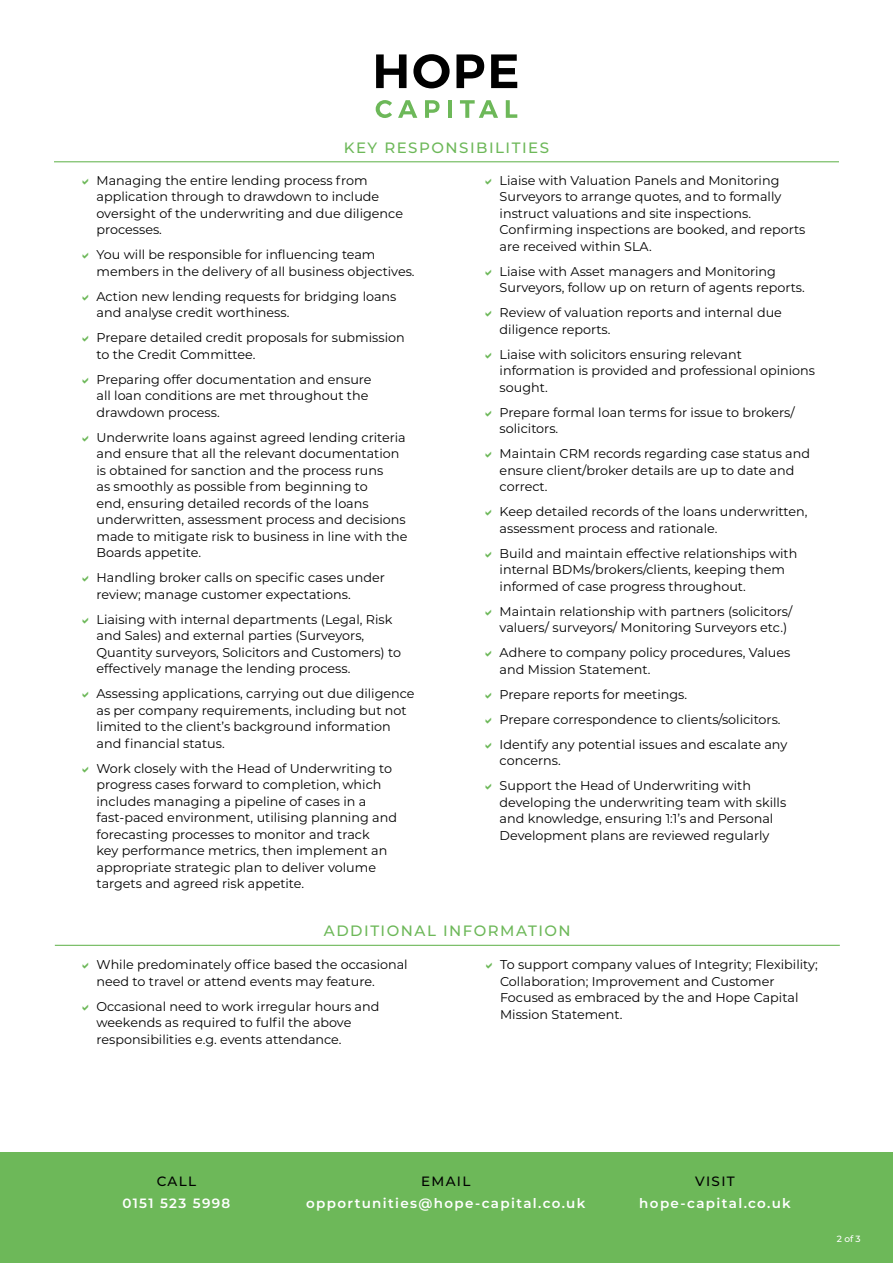
<style>
.page{position:relative;width:893px;height:1263px;background:#fff}
.page>*{position:absolute;margin:0;border:0;box-sizing:border-box;transform-origin:0 0}
.t1{font:500 15px "Montserrat";letter-spacing:.1em;color:#6db859}
.t2{font:600 13.5px "Montserrat";letter-spacing:.1em;color:#fff}
.t3{font:500 13.5px "Montserrat";letter-spacing:.1em;color:#000}
.t4{font:12.75px/16.5px "Montserrat";color:#000}
.t5{font:500 9px "Montserrat";color:#fff}
</style>
<div class="page">
<div style="left:0;top:1152px;width:893px;height:111px;background:#6db859"></div>
<svg style="left:376px;top:100px;width:16px;height:18px"></svg>
<svg style="left:398px;top:100px;width:19px;height:18px"></svg>
<svg style="left:425px;top:100px;width:15px;height:18px"></svg>
<hr style="left:448px;top:100px;width:4px;height:18px;background:#6db859">
<svg style="left:460px;top:100px;width:38px;height:18px"></svg>
<svg style="left:506px;top:100px;width:11px;height:18px"></svg>
<svg style="left:376px;top:54px;width:30px;height:34px"></svg>
<svg style="left:413px;top:54px;width:37px;height:34px"></svg>
<svg style="left:456px;top:54px;width:28px;height:34px"></svg>
<svg style="left:491px;top:54px;width:26px;height:34px"></svg>
<hr style="left:54px;top:161px;width:785px;height:1px;background:#6db859">
<hr style="left:55px;top:945px;width:785px;height:1px;background:#6db859">
<p class="t1" style="left:344px;top:137px;width:207px">KEY RESPONSIBILITIES</p>
<p class="t4" style="left:97px;top:171px;width:308px">Managing the entire lending process from application through to drawdown to include oversight of the underwriting and due diligence processes.</p>
<p class="t4" style="left:97px;top:246px;width:320px">You will be responsible for influencing team members in the delivery of all business objectives.</p>
<p class="t4" style="left:97px;top:287px;width:301px">Action new lending requests for bridging loans and analyse credit worthiness.</p>
<p class="t4" style="left:97px;top:329px;width:310px">Prepare detailed credit proposals for submission to the Credit Committee.</p>
<p class="t4" style="left:97px;top:370px;width:277px">Preparing offer documentation and ensure all loan conditions are met throughout the drawdown process.</p>
<p class="t4" style="left:97px;top:428px;width:313px">Underwrite loans against agreed lending criteria and ensure that all the relevant documentation is obtained for sanction and the process runs<br>as smoothly as possible from beginning to<br>end, ensuring detailed records of the loans underwritten, assessment process and decisions made to mitigate risk to business in line with the Boards appetite.</p>
<p class="t4" style="left:97px;top:569px;width:290px">Handling broker calls on specific cases under review; manage customer expectations.</p>
<p class="t4" style="left:97px;top:610px;width:306px">Liaising with internal departments (Legal, Risk and Sales) and external parties (Surveyors, Quantity surveyors, Solicitors and Customers) to effectively manage the lending process.</p>
<p class="t4" style="left:97px;top:685px;width:320px">Assessing applications, carrying out due diligence as per company requirements, including but not limited to the client’s background information and financial status.</p>
<p class="t4" style="left:97px;top:759px;width:302px">Work closely with the Head of Underwriting to progress cases forward to completion, which includes managing a pipeline of cases in a fast-paced environment, utilising planning and forecasting processes to monitor and track<br>key performance metrics, then implement an appropriate strategic plan to deliver volume targets and agreed risk appetite.</p>
<p class="t4" style="left:500px;top:171px;width:307px">Liaise with Valuation Panels and Monitoring Surveyors to arrange quotes, and to formally instruct valuations and site inspections.<br>Confirming inspections are booked, and reports are received within SLA.</p>
<p class="t4" style="left:500px;top:262px;width:307px">Liaise with Asset managers and Monitoring<br>Surveyors, follow up on return of agents reports.</p>
<p class="t4" style="left:500px;top:304px;width:284px">Review of valuation reports and internal due diligence reports.</p>
<p class="t4" style="left:500px;top:345px;width:317px">Liaise with solicitors ensuring relevant information is provided and professional opinions sought.</p>
<p class="t4" style="left:500px;top:403px;width:296px">Prepare formal loan terms for issue to brokers/ solicitors.</p>
<p class="t4" style="left:500px;top:445px;width:312px">Maintain CRM records regarding case status and ensure client/broker details are up to date and correct.</p>
<p class="t4" style="left:500px;top:503px;width:309px">Keep detailed records of the loans underwritten, assessment process and rationale.</p>
<p class="t4" style="left:500px;top:544px;width:299px">Build and maintain effective relationships with internal BDMs/brokers/clients, keeping them informed of case progress throughout.</p>
<p class="t4" style="left:500px;top:602px;width:294px">Maintain relationship with partners (solicitors/ valuers/ surveyors/ Monitoring Surveyors etc.)</p>
<p class="t4" style="left:500px;top:644px;width:292px">Adhere to company policy procedures, Values and Mission Statement.</p>
<p class="t4" style="left:500px;top:681px;width:289px;line-height:25px">Prepare reports for meetings.<br>Prepare correspondence to clients/solicitors.<br>Identify any potential issues and escalate any</p>
<p class="t4" style="left:500px;top:748px;width:253px;line-height:25px">concerns.<br>Support the Head of Underwriting with</p>
<p class="t4" style="left:500px;top:793px;width:288px">developing the underwriting team with skills and knowledge, ensuring 1:1’s and Personal<br>Development plans are reviewed regularly</p>
<p class="t1" style="left:324px;top:920px;width:248px">ADDITIONAL INFORMATION</p>
<p class="t4" style="left:97px;top:956px;width:313px">While predominately office based the occasional need to travel or attend events may feature.</p>
<p class="t4" style="left:97px;top:997px;width:284px">Occasional need to work irregular hours and weekends as required to fulfil the above responsibilities e.g. events attendance.</p>
<p class="t4" style="left:500px;top:956px;width:319px">To support company values of Integrity; Flexibility; Collaboration; Improvement and Customer Focused as embraced by the and Hope Capital Mission Statement.</p>
<p class="t3" style="left:157px;top:1172px;width:41px">CALL</p>
<p class="t2" style="left:122px;top:1193px;width:109px">0151 523 5998</p>
<p class="t3" style="left:421px;top:1172px;width:51px">EMAIL</p>
<p class="t2" style="left:306px;top:1193px;width:281px">opportunities@hope-capital.co.uk</p>
<p class="t3" style="left:695px;top:1172px;width:41px">VISIT</p>
<p class="t2" style="left:639px;top:1193px;width:153px">hope-capital.co.uk</p>
<p class="t5" style="left:837px;top:1233px;width:26px">2 of 3</p>
</div>
